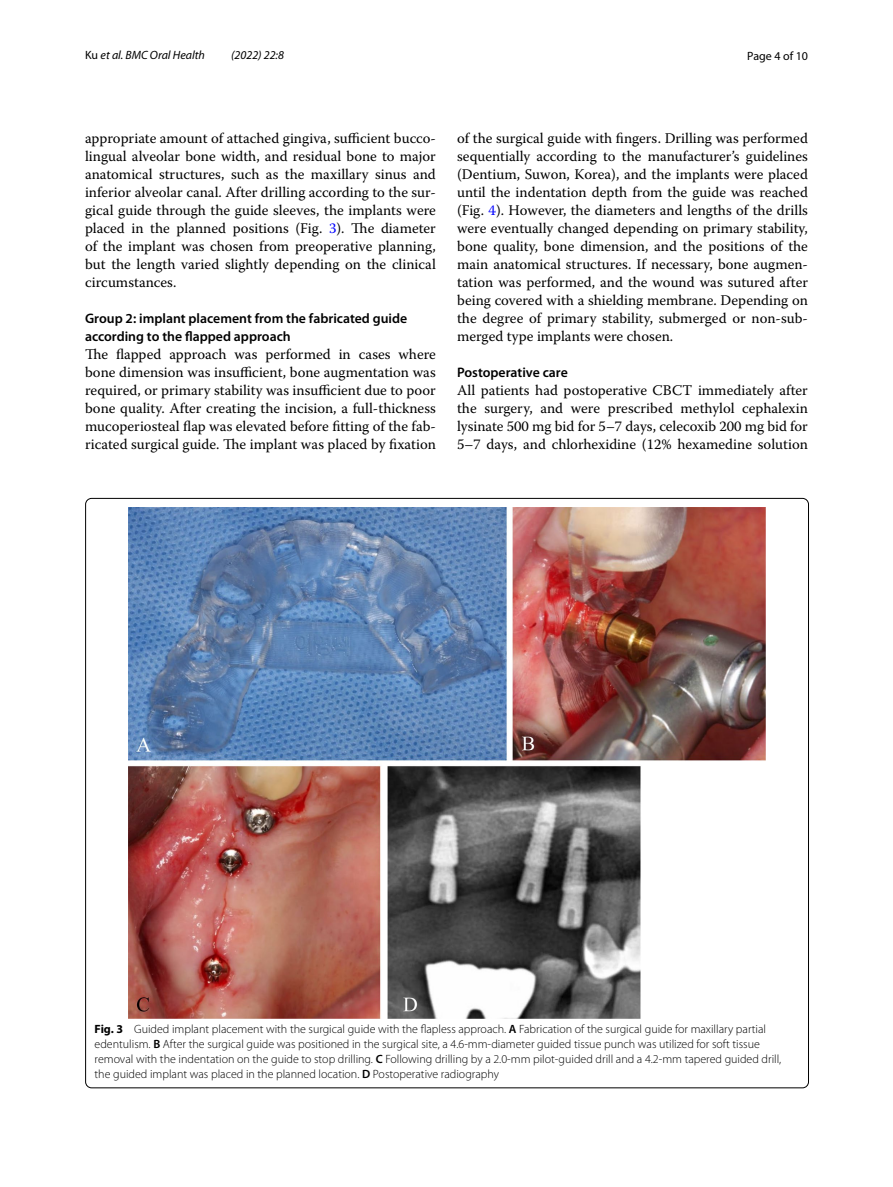
<style>
.page{position:relative;width:893px;height:1187px;background:#fff}
.page>*{position:absolute;margin:0;border:0;box-sizing:border-box;transform-origin:0 0}
.t1{font:14.7px/18px "Warnock Pro";color:#000;text-align:justify}
.t2{font:600 13.8px/18px "Myriad Pro";color:#000}
.t3{font:300 12px/15px "Myriad Pro";color:#000}
.t4{font:italic 12px "Myriad Pro";color:#000}
.t5{font:12px "Myriad Pro";color:#000}
.s1{font-style:normal}
.s2{color:#00f}
.s3{font-weight:700}
.s4{font-weight:600}
</style>
<div class="page">
<img style="left:128px;top:507px;width:638px;height:511px">
<p class="t4" style="left:85px;top:48px;width:121px"><span class="s1">Ku</span> et al. BMC Oral Health</p>
<p class="t4" style="left:231px;top:48px;width:54px">(2022) 22:8</p>
<p class="t5" style="left:747px;top:48px;width:62px">Page 4 of 10</p>
<p class="t1" style="left:85px;top:128px;width:352px">appropriate amount of attached gingiva, sufficient bucco&shy;lingual alveolar bone width, and residual bone to major anatomical structures, such as the maxillary sinus and inferior alveolar canal. After drilling according to the sur&shy;gical guide through the guide sleeves, the implants were placed in the planned positions (Fig. <span class="s2">3</span>). The diameter of the implant was chosen from preoperative planning, but the length varied slightly depending on the clinical circumstances.</p>
<p class="t2" style="left:85px;top:309px;width:324px">Group 2: implant placement from the fabricated guide according to the flapped approach</p>
<p class="t1" style="left:85px;top:344px;width:352px">The flapped approach was performed in cases where bone dimension was insufficient, bone augmentation was required, or primary stability was insufficient due to poor bone quality. After creating the incision, a full-thickness mucoperiosteal flap was elevated before fitting of the fab&shy;ricated surgical guide. The implant was placed by fixation</p>
<p class="t1" style="left:457px;top:128px;width:352px">of the surgical guide with fingers. Drilling was performed sequentially according to the manufacturer’s guidelines (Dentium, Suwon, Korea), and the implants were placed until the indentation depth from the guide was reached (Fig. <span class="s2">4</span>). However, the diameters and lengths of the drills were eventually changed depending on primary stability, bone quality, bone dimension, and the positions of the main anatomical structures. If necessary, bone augmen&shy;tation was performed, and the wound was sutured after being covered with a shielding membrane. Depending on the degree of primary stability, submerged or non-sub&shy;merged type implants were chosen.</p>
<p class="t2" style="left:457px;top:363px;width:112px">Postoperative care</p>
<p class="t1" style="left:457px;top:380px;width:352px">All patients had postoperative CBCT immediately after the surgery, and were prescribed methylol cephalexin lysinate 500 mg bid for 5–7 days, celecoxib 200 mg bid for 5–7 days, and chlorhexidine (12% hexamedine solution</p>
<p class="t3" style="left:95px;top:1021px;width:688px"><span class="s3">Fig. 3</span> Guided implant placement with the surgical guide with the flapless approach. <span class="s4">A</span> Fabrication of the surgical guide for maxillary partial edentulism. <span class="s4">B</span> After the surgical guide was positioned in the surgical site, a 4.6-mm-diameter guided tissue punch was utilized for soft tissue removal with the indentation on the guide to stop drilling. <span class="s4">C</span> Following drilling by a 2.0-mm pilot-guided drill and a 4.2-mm tapered guided drill, the guided implant was placed in the planned location. <span class="s4">D</span> Postoperative radiography</p>
</div>
